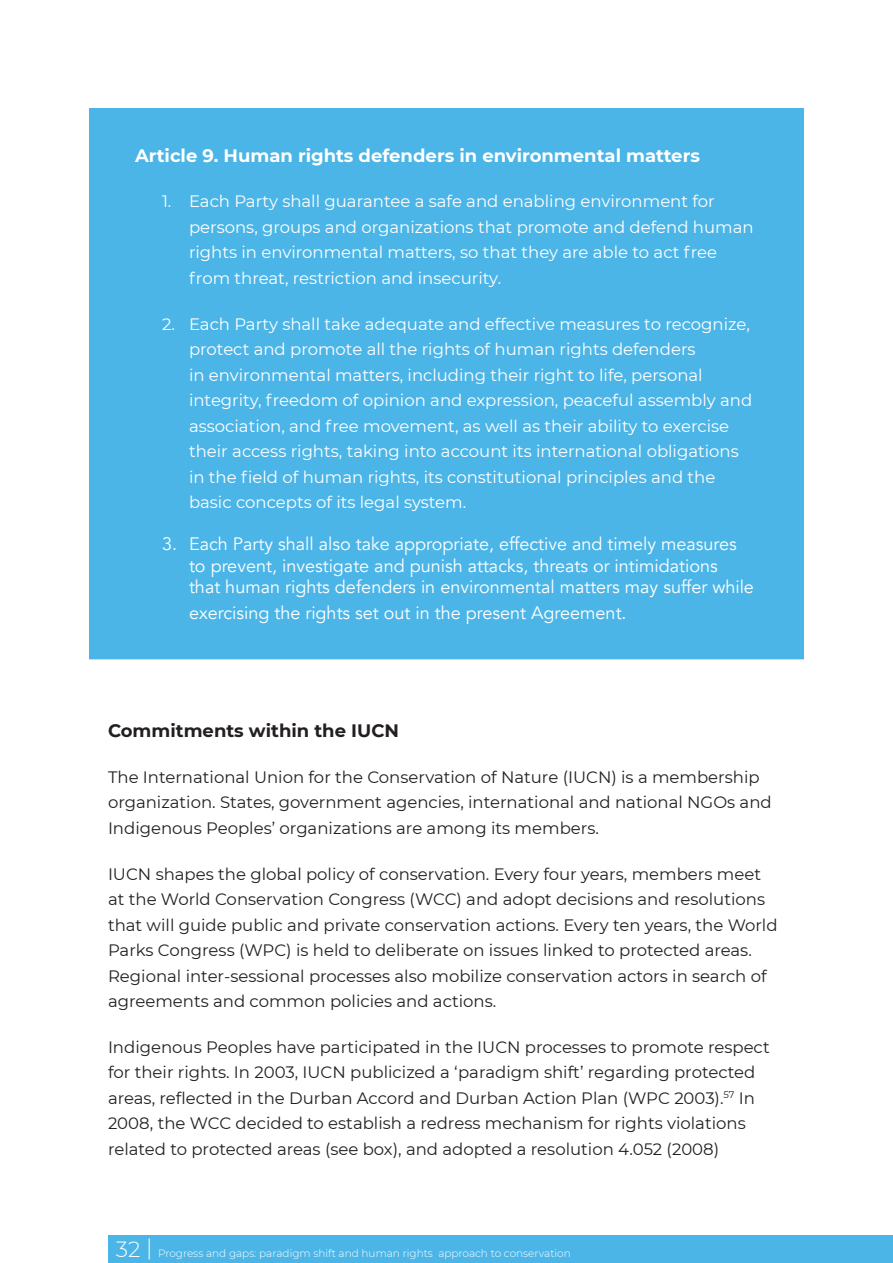
<style>
.page{position:relative;width:893px;height:1263px;background:#fff}
.page>*{position:absolute;margin:0;border:0;box-sizing:border-box;transform-origin:0 0}
.t1{font:18px/21.6px "Avenir";color:#fff}
.Heading_2_Boxed{font:700 18px "Montserrat";color:#fff}
.Heading_2{font:700 18px "Montserrat";color:#231f20}
.Body_Unindented{font:16.5px/25.5px "Montserrat";color:#231f20}
.t2{font:16.5px/25.5px "Montserrat";color:#fff}
.t3{font:300 10.5px "Montserrat";color:#fff}
.s1{font-size:21.9px}
</style>
<div class="page">
<div style="left:108px;top:1236px;width:785px;height:27px;background:#4cb5e7"></div>
<div style="left:89px;top:108px;width:715px;height:551px;background:#4cb5e7"></div>
<p class="Heading_2_Boxed" style="left:135px;top:142px;width:566px">Article 9. Human rights defenders in environmental matters</p>
<p class="t2" style="left:189px;top:188px;width:566px;text-indent:-27px">1. Each Party shall guarantee a safe and enabling environment for persons, groups and organizations that promote and defend human rights in environmental matters, so that they are able to act free from threat, restriction and insecurity.</p>
<p class="t2" style="left:189px;top:310px;width:565px;text-indent:-27px">2. Each Party shall take adequate and effective measures to recognize, protect and promote all the rights of human rights defenders<br>in environmental matters, including their right to life, personal integrity, freedom of opinion and expression, peaceful assembly and association, and free movement, as well as their ability to exercise their access rights, taking into account its international obligations in the field of human rights, its constitutional principles and the basic concepts of its legal system.</p>
<p class="t1" style="left:189px;top:533px;width:566px;text-indent:-27px">3. Each Party shall also take appropriate, effective and timely measures to prevent, investigate and punish attacks, threats or intimidations<br>that human rights defenders in environmental matters may suffer while</p>
<p class="t1" style="left:189px;top:602px;width:439px">exercising the rights set out in the present Agreement.</p>
<p class="Heading_2" style="left:108px;top:718px;width:293px">Commitments within the IUCN</p>
<p class="Body_Unindented" style="left:108px;top:764px;width:665px">The International Union for the Conservation of Nature (IUCN) is a membership organization. States, government agencies, international and national NGOs and<br>Indigenous Peoples’ organizations are among its members.</p>
<p class="Body_Unindented" style="left:108px;top:860px;width:671px">IUCN shapes the global policy of conservation. Every four years, members meet at the World Conservation Congress (WCC) and adopt decisions and resolutions that will guide public and private conservation actions. Every ten years, the World Parks Congress (WPC) is held to deliberate on issues linked to protected areas.<br>Regional inter-sessional processes also mobilize conservation actors in search of agreements and common policies and actions.</p>
<p class="Body_Unindented" style="left:108px;top:1034px;width:663px">Indigenous Peoples have participated in the IUCN processes to promote respect for their rights. In 2003, IUCN publicized a ‘paradigm shift’ regarding protected areas, reflected in the Durban Accord and Durban Action Plan (WPC 2003).<sup>57</sup> In 2008, the WCC decided to establish a redress mechanism for rights violations related to protected areas (see box), and adopted a resolution 4.052 (2008)</p>
<p class="t3" style="left:116px;top:1246px;width:456px"><span class="s1">32 </span><sup>|</sup> Progress and gaps: paradigm shift and human rights approach to conservation</p>
</div>
